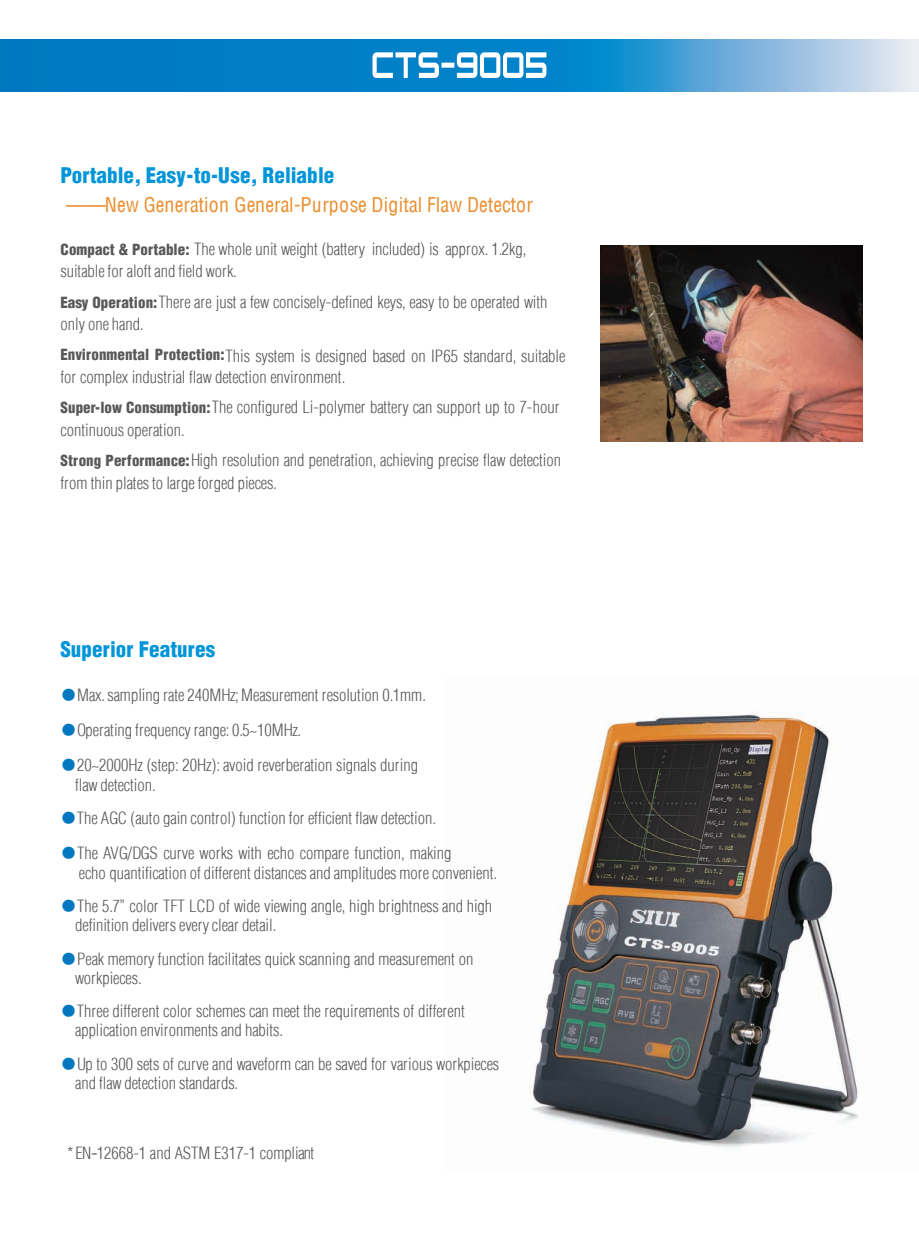
<style>
.page{position:relative;width:919px;height:1238px;background:#fff}
.page>*{position:absolute;margin:0;border:0;box-sizing:border-box;transform-origin:0 0}
.t1{font:900 condensed 21px "Helvetica LT";letter-spacing:.01em;color:#0095d9}
.t2{font:condensed 19.8px "Helvetica LT";letter-spacing:.005em;color:#ea8e2f}
.t3{font:300 condensed 16.5px/19.8px "Helvetica LT";color:#57585a}
.s1{font-weight:900;font-size:15px}
.s2{font-family:"Adobe Song Std";font-stretch:normal;color:#0078c0}
</style>
<div class="page">
<svg style="left:0;top:39px;width:918px;height:52px;background:#2f93ce"></svg>
<img style="left:530px;top:712px;width:329px;height:436px">
<svg style="left:372px;top:52px;width:174px;height:26px"></svg>
<img style="left:600px;top:245px;width:262px;height:196px">
<p class="t1" style="left:60px;top:162px;width:275px">Portable, Easy-to-Use, Reliable</p>
<p class="t2" style="left:66px;top:192px;width:468px">——New Generation General-Purpose Digital Flaw Detector</p>
<p class="t3" style="left:60px;top:237px;width:467px;line-height:22.6px"><span class="s1">Compact &amp; Portable:</span> The whole unit weight (battery included) is approx. 1.2kg, suitable for aloft and field work.</p>
<p class="t3" style="left:60px;top:290px;width:488px;line-height:22.6px"><span class="s1">Easy Operation:</span>There are just a few concisely-defined keys, easy to be operated with only one hand.</p>
<p class="t3" style="left:60px;top:345px;width:506px;line-height:21.1px"><span class="s1">Environmental Protection:</span>This system is designed based on IP65 standard, suitable for complex industrial flaw detection environment.</p>
<p class="t3" style="left:60px;top:396px;width:500px;line-height:22.6px"><span class="s1">Super-low Consumption:</span>The configured Li-polymer battery can support up to 7-hour continuous operation.</p>
<p class="t3" style="left:60px;top:449px;width:502px;line-height:22.6px"><span class="s1">Strong Performance:</span>High resolution and penetration, achieving precise flaw detection from thin plates to large forged pieces.</p>
<p class="t1" style="left:60px;top:636px;width:156px">Superior Features</p>
<p class="t3" style="left:60px;top:684px;width:367px"><span class="s2">●</span>Max. sampling rate 240MHz; Measurement resolution 0.1mm.</p>
<p class="t3" style="left:61px;top:719px;width:242px"><span class="s2">●</span>Operating frequency range: 0.5~10MHz.</p>
<p class="t3" style="left:75px;top:754px;width:344px;text-indent:-15px"><span class="s2">●</span>20~2000Hz (step: 20Hz): avoid reverberation signals during flaw detection.</p>
<p class="t3" style="left:60px;top:807px;width:377px"><span class="s2">●</span>The AGC (auto gain control) function for efficient flaw detection.</p>
<p class="t3" style="left:79px;top:842px;width:420px;text-indent:-18px"><span class="s2">●</span>The AVG/DGS curve works with echo compare function, making<br>echo quantification of different distances and amplitudes more convenient.</p>
<p class="t3" style="left:75px;top:895px;width:418px;text-indent:-15px"><span class="s2">●</span>The 5.7” color TFT LCD of wide viewing angle, high brightness and high definition delivers every clear detail.</p>
<p class="t3" style="left:75px;top:948px;width:399px;text-indent:-15px"><span class="s2">●</span>Peak memory function facilitates quick scanning and measurement on workpieces.</p>
<p class="t3" style="left:75px;top:1000px;width:391px;text-indent:-15px"><span class="s2">●</span>Three different color schemes can meet the requirements of different application environments and habits.</p>
<p class="t3" style="left:75px;top:1053px;width:425px;text-indent:-15px"><span class="s2">●</span>Up to 300 sets of curve and waveform can be saved for various workpieces and flaw detection standards.</p>
<p class="t3" style="left:67px;top:1143px;width:248px">* EN 12668-1 and ASTM E317-1 compliant</p>
<p class="t3" style="left:93px;top:1143px;width:7px">-</p>
</div>
